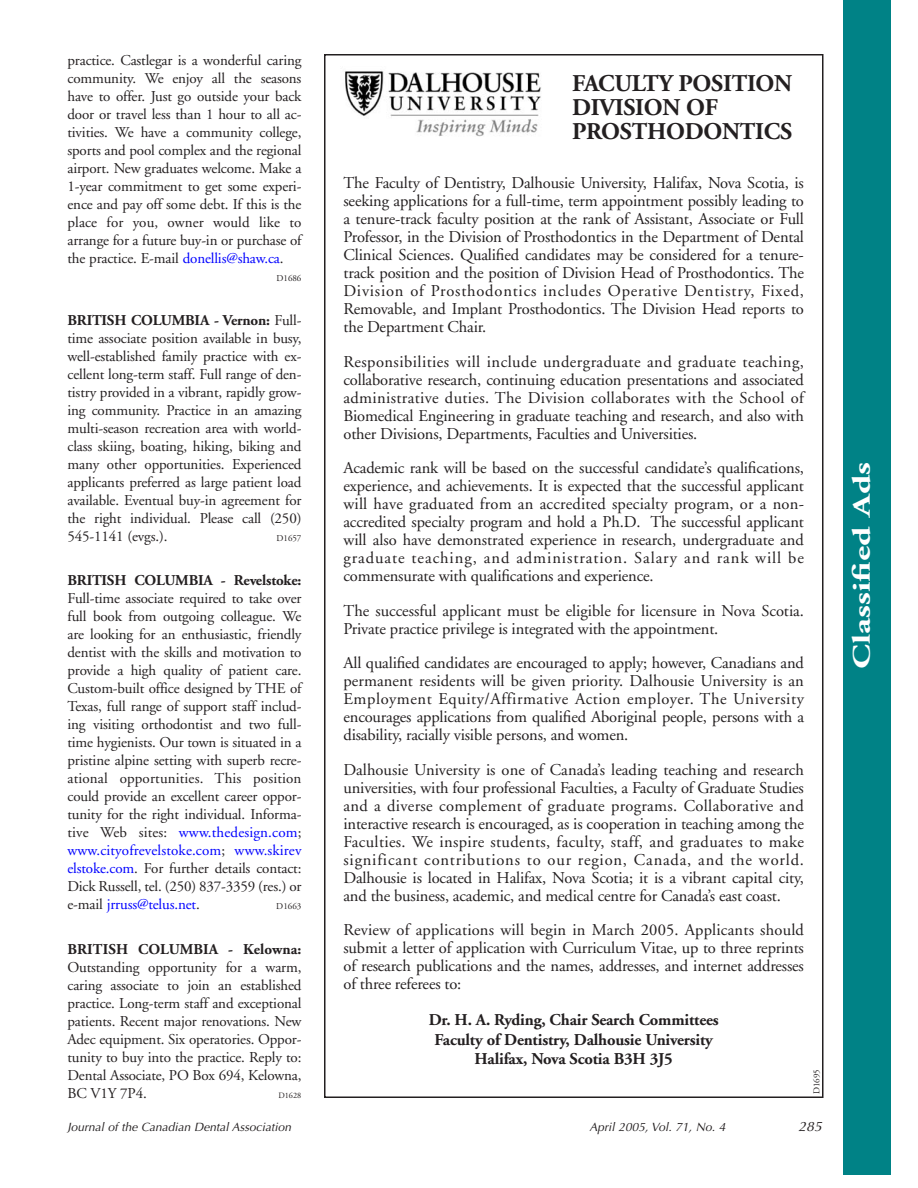
<style>
.page{position:relative;width:918px;height:1188px;background:#fff}
.page>*{position:absolute;margin:0;border:0;box-sizing:border-box;transform-origin:0 0}
.t1{font:700 25.2px "Adobe Garamond";color:#fff;scale:1.43 1}
.t2{font:700 24px/24px "Adobe Garamond";letter-spacing:-.01em;color:#231f20}
.t3{font:16.5px/18px "Adobe Garamond";letter-spacing:-.01em;color:#231f20;text-align:justify}
.t4{font:700 16.5px/19.5px "Adobe Garamond";letter-spacing:-.01em;color:#231f20;text-align:center}
.t5{font:15px/18px "Adobe Garamond";letter-spacing:-.01em;color:#231f20;text-align:justify}
.t6{font:700 15px "Adobe Garamond";letter-spacing:-.01em;color:#231f20}
.t7{font:700 15px "Adobe Garamond";letter-spacing:.01em;color:#231f20}
.t8{font:italic 13.5px "Optima";color:#231f20;scale:1.05 1}
.t9{font:italic 12px "Optima";color:#231f20}
.t10{font:9px "Adobe Garamond";color:#231f20}
.t11{font:8.25px "Adobe Garamond";color:#231f20}
.s1{color:#00f}
.s2{font-weight:700}
</style>
<div class="page">
<div style="left:844px;top:0;width:47px;height:1174px;background:#008286"></div>
<img style="left:345px;top:71px;width:196px;height:66px">
<p class="t5" style="left:68px;top:52px;width:236px">practice. Castlegar is a wonderful caring community. We enjoy all the seasons have to offer. Just go outside your back door or travel less than 1 hour to all ac&shy;tivities. We have a community college, sports and pool complex and the regional airport. New graduates welcome. Make a 1-year commitment to get some experi&shy;ence and pay off some debt. If this is the place for you, owner would like to arrange for a future buy-in or purchase of the practice. E-mail <span class="s1">donellis@shaw.ca</span>.</p>
<p class="t10" style="left:276px;top:274px;width:27px">D1686</p>
<p class="t5" style="left:68px;top:313px;width:236px"><span class="s2">BRITISH COLUMBIA - Vernon:</span> Full&shy;time associate position available in busy, well-established family practice with ex&shy;cellent long-term staff. Full range of den&shy;tistry provided in a vibrant, rapidly grow&shy;ing community. Practice in an amazing multi-season recreation area with world&shy;class skiing, boating, hiking, biking and many other opportunities. Experienced applicants preferred as large patient load available. Eventual buy-in agreement for the right individual. Please call (250)<br>545-1141 (evgs.).</p>
<p class="t10" style="left:276px;top:535px;width:27px">D1657</p>
<p class="t6" style="left:68px;top:575px;width:235px">BRITISH COLUMBIA - Revelstoke:</p>
<p class="t5" style="left:68px;top:591px;width:236px">Full-time associate required to take over full book from outgoing colleague. We are looking for an enthusiastic, friendly dentist with the skills and motivation to provide a high quality of patient care.<br>Custom-built office designed by THE of Texas, full range of support staff includ&shy;ing visiting orthodontist and two full&shy;time hygienists. Our town is situated in a pristine alpine setting with superb recre&shy;ational opportunities. This position could provide an excellent career oppor&shy;tunity for the right individual. Informa&shy;tive Web sites: <span class="s1">www.thedesign.com</span>; <span class="s1">www.cityofrevelstoke.com</span>; <span class="s1">www.skirev elstoke.com</span>. For further details contact:<br>Dick Russell, tel. (250) 837-3359 (res.) or e-mail <span class="s1">jrruss@telus.net</span>.</p>
<p class="t10" style="left:276px;top:903px;width:27px">D1663</p>
<p class="t7" style="left:68px;top:943px;width:235px">BRITISH COLUMBIA - Kelowna:</p>
<p class="t5" style="left:68px;top:959px;width:236px">Outstanding opportunity for a warm, caring associate to join an established practice. Long-term staff and exceptional patients. Recent major renovations. New Adec equipment. Six operatories. Oppor&shy;tunity to buy into the practice. Reply to:<br>Dental Associate, PO Box 694, Kelowna, BC V1Y 7P4.</p>
<p class="t11" style="left:278px;top:1092px;width:24px">D1628</p>
<h2 class="t2" style="left:572px;top:73px;width:222px">FACULTY POSITION<br>DIVISION OF<br>PROSTHODONTICS</h2>
<p class="t3" style="left:344px;top:176px;width:462px">The Faculty of Dentistry, Dalhousie University, Halifax, Nova Scotia, is seeking applications for a full-time, term appointment possibly leading to a tenure-track faculty position at the rank of Assistant, Associate or Full Professor, in the Division of Prosthodontics in the Department of Dental Clinical Sciences. Qualified candidates may be considered for a tenure&shy;track position and the position of Division Head of Prosthodontics. The Division of Prosthodontics includes Operative Dentistry, Fixed, Removable, and Implant Prosthodontics. The Division Head reports to the Department Chair.</p>
<p class="t3" style="left:344px;top:354px;width:462px">Responsibilities will include undergraduate and graduate teaching, collaborative research, continuing education presentations and associated administrative duties. The Division collaborates with the School of Biomedical Engineering in graduate teaching and research, and also with other Divisions, Departments, Faculties and Universities.</p>
<p class="t3" style="left:344px;top:461px;width:462px">Academic rank will be based on the successful candidate’s qualifications, experience, and achievements. It is expected that the successful applicant will have graduated from an accredited specialty program, or a non&shy;accredited specialty program and hold a Ph.D. The successful applicant will also have demonstrated experience in research, undergraduate and graduate teaching, and administration. Salary and rank will be commensurate with qualifications and experience.</p>
<p class="t3" style="left:344px;top:603px;width:462px">The successful applicant must be eligible for licensure in Nova Scotia.<br>Private practice privilege is integrated with the appointment.</p>
<p class="t3" style="left:344px;top:656px;width:462px">All qualified candidates are encouraged to apply; however, Canadians and permanent residents will be given priority. Dalhousie University is an Employment Equity/Affirmative Action employer. The University encourages applications from qualified Aboriginal people, persons with a disability, racially visible persons, and women.</p>
<p class="t3" style="left:344px;top:762px;width:462px">Dalhousie University is one of Canada’s leading teaching and research universities, with four professional Faculties, a Faculty of Graduate Studies and a diverse complement of graduate programs. Collaborative and interactive research is encouraged, as is cooperation in teaching among the Faculties. We inspire students, faculty, staff, and graduates to make significant contributions to our region, Canada, and the world.<br>Dalhousie is located in Halifax, Nova Scotia; it is a vibrant capital city, and the business, academic, and medical centre for Canada’s east coast.</p>
<p class="t3" style="left:344px;top:923px;width:462px">Review of applications will begin in March 2005. Applicants should submit a letter of application with Curriculum Vitae, up to three reprints of research publications and the names, addresses, and internet addresses of three referees to:</p>
<p class="t4" style="left:429px;top:1012px;width:292px">Dr. H. A. Ryding, Chair Search Committees<br>Faculty of Dentistry, Dalhousie University<br>Halifax, Nova Scotia B3H 3J5</p>
<p class="t10" style="left:813px;top:1094px;width:27px;rotate:-90deg">D1695</p>
<p class="t9" style="left:68px;top:1122px;width:225px">Journal of the Canadian Dental Association</p>
<p class="t9" style="left:589px;top:1122px;width:137px">April 2005, Vol. 71, No. 4</p>
<p class="t8" style="left:798px;top:1120px;width:24px">285</p>
<h1 class="t1" style="left:852px;top:669px;width:146px;rotate:-90deg">Classified Ads</h1>
</div>
